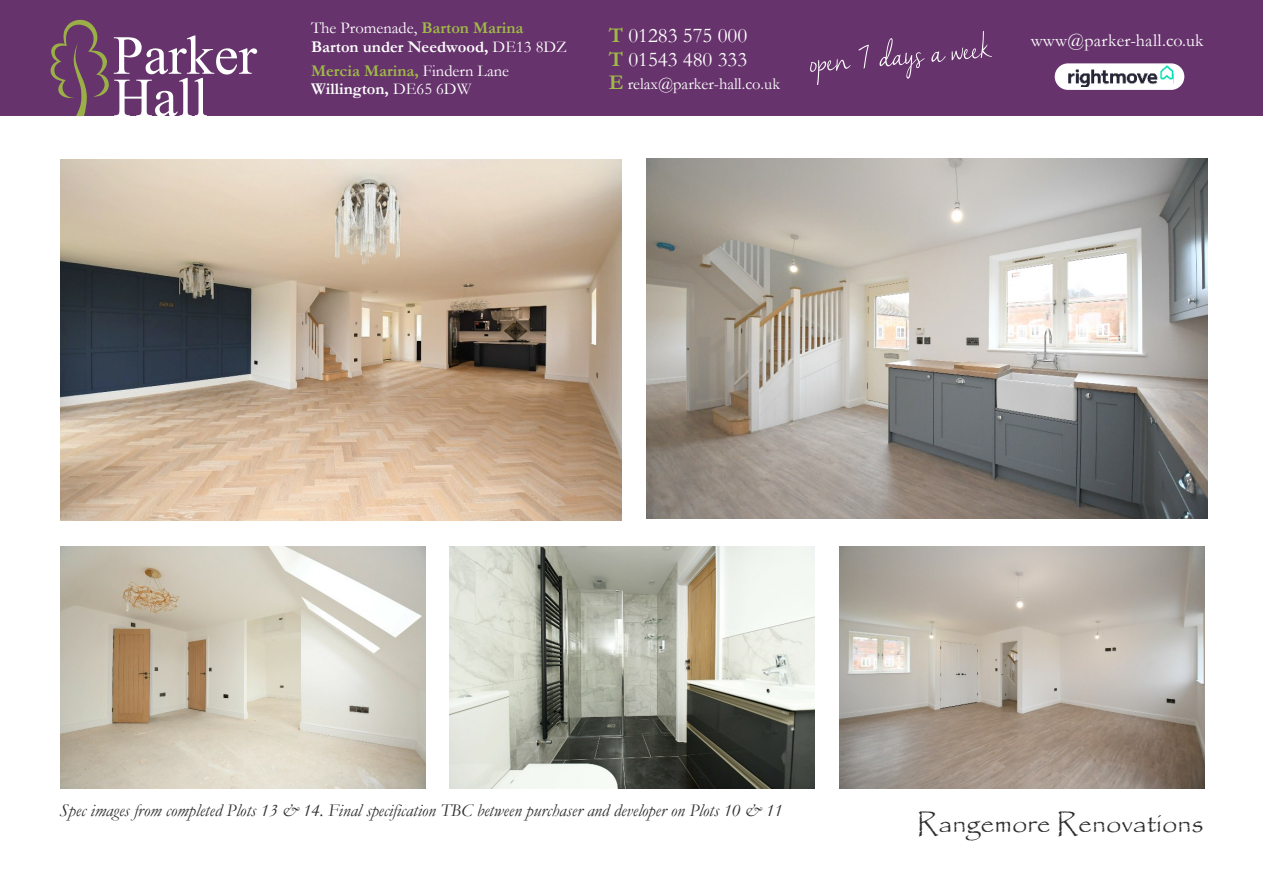
<style>
.page{position:relative;width:1263px;height:893px;background:#fff}
.page>*{position:absolute;margin:0;border:0;box-sizing:border-box;transform-origin:0 0}
.t1{font:55.2px "Times New Roman";color:#fff}
.t2{font:27.3px "Papyrus";color:#2d2d2d}
.t3{font:21px/23.7px "Garamond";color:#fff}
.t4{font:italic 18px "Garamond";color:#2d2d2d}
.t5{font:18px "Garamond";letter-spacing:.015em;color:#fefefe}
.t6{font:16.5px/18.6px "Garamond";color:#fff}
.s1{font-weight:700;color:#9fba47}
.s2{font-weight:700}
.s3{font-weight:700;font-size:21px;color:#9fba47}
</style>
<div class="page">
<div style="left:0;top:0;width:1263px;height:116px;background:#66336c"></div>
<svg style="left:810px;top:59px;width:41px;height:26px"></svg>
<svg style="left:858px;top:45px;width:11px;height:24px"></svg>
<svg style="left:879px;top:38px;width:46px;height:41px"></svg>
<svg style="left:931px;top:51px;width:15px;height:11px"></svg>
<svg style="left:952px;top:31px;width:40px;height:29px"></svg>
<svg style="left:50px;top:19px;width:59px;height:97px"></svg>
<div style="left:1055px;top:63px;width:129px;height:27px;background:#fff;border:2px solid #fff;border-radius:12px"></div>
<img style="left:1069px;top:66px;width:104px;height:21px">
<img style="left:61px;top:160px;width:560px;height:360px">
<img style="left:646px;top:159px;width:561px;height:360px">
<img style="left:60px;top:547px;width:365px;height:242px">
<img style="left:449px;top:546px;width:365px;height:242px">
<img style="left:839px;top:546px;width:365px;height:242px">
<h1 class="t1" style="left:113px;top:36px;width:145px">Parker</h1>
<h1 class="t1" style="left:113px;top:78px;width:96px">Hall</h1>
<p class="t6" style="left:311px;top:21px;width:257px">The Promenade, <span class="s1">Barton Marina<br></span><span class="s2">Barton under Needwood,</span> DE13 8DZ</p>
<p class="t6" style="left:311px;top:63px;width:199px"><span class="s1">Mercia Marina,</span> Findern Lane<br><span class="s2">Willington,</span> DE65 6DW</p>
<p class="t3" style="left:609px;top:26px;width:140px"><span class="s1">T</span> 01283 575 000<br><span class="s1">T</span> 01543 480 333</p>
<p class="t6" style="left:609px;top:77px;width:173px"><span class="s3">E</span> relax@parker-hall.co.uk</p>
<p class="t5" style="left:1031px;top:34px;width:174px">www@parker-hall.co.uk</p>
<p class="t4" style="left:60px;top:804px;width:724px">Spec images from completed Plots 13 &amp; 14. Final specification TBC between purchaser and developer on Plots 10 &amp; 11</p>
<h2 class="t2" style="left:917px;top:810px;width:288px">Rangemore Renovations</h2>
</div>
